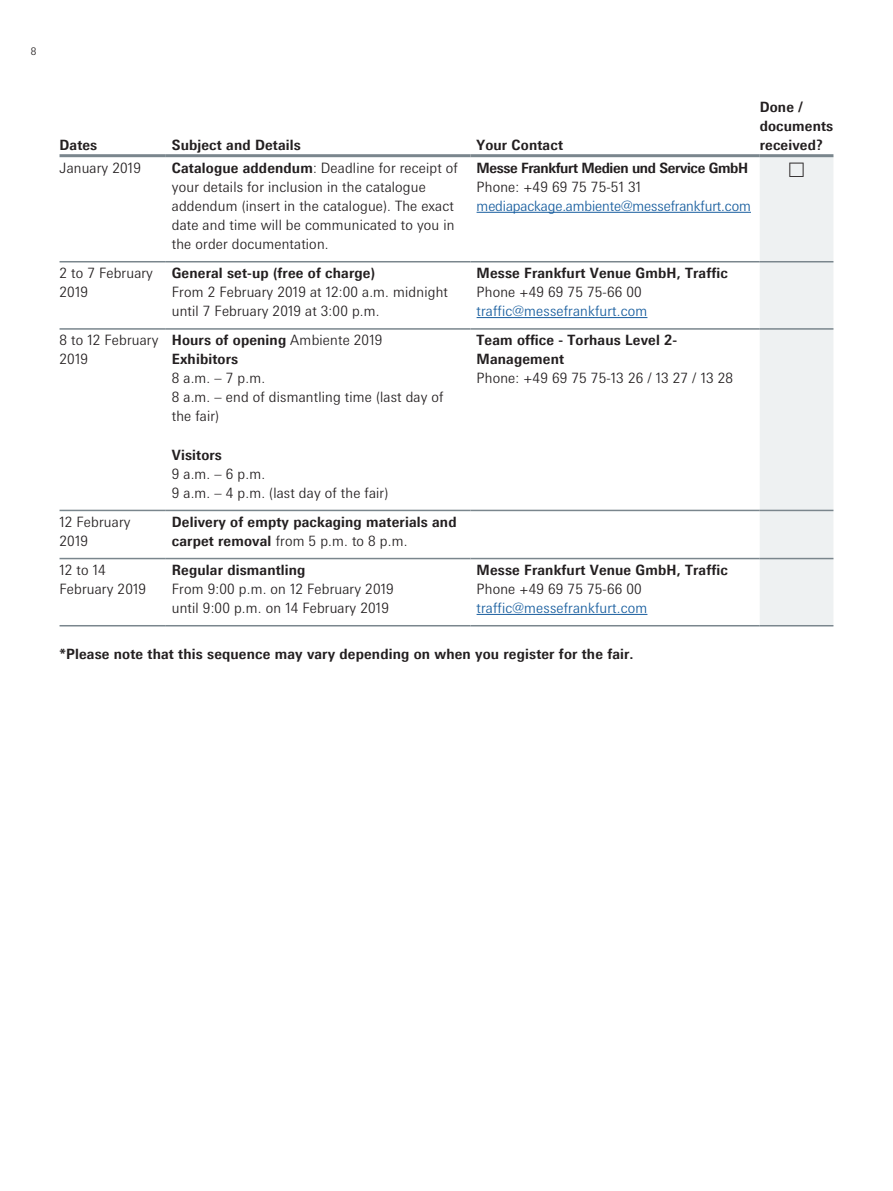
<style>
.page{position:relative;width:893px;height:1191px;background:#fff}
.page>*{position:absolute;margin:0;border:0;box-sizing:border-box;transform-origin:0 0}
.t1{font:300 14.25px/19px "Messe Univers";letter-spacing:.01em;color:#231f20}
.t2{font:700 14.25px/19px "Messe Univers";letter-spacing:.01em;color:#231f20}
.t3{font:300 14.25px "Messe Univers";letter-spacing:.01em;color:#175d9e}
.t4{font:300 14.25px "Messe Univers";letter-spacing:-.01em;color:#175d9e}
.t5{font:700 14.25px "Messe Univers";letter-spacing:-.025em;color:#231f20}
.t6{font:300 10.5px "Messe Univers";color:#231f20}
.s1{font-weight:700}
.s2{font-weight:300}
</style>
<div class="page">
<hr style="left:60px;top:261px;width:106px;height:1px;background:#7a868d">
<hr style="left:166px;top:261px;width:305px;height:1px;background:#7a868d">
<hr style="left:471px;top:261px;width:289px;height:1px;background:#7a868d">
<hr style="left:60px;top:328px;width:106px;height:2px;background:#7a868d">
<hr style="left:166px;top:328px;width:305px;height:2px;background:#7a868d">
<hr style="left:471px;top:328px;width:289px;height:2px;background:#7a868d">
<hr style="left:60px;top:509px;width:106px;height:2px;background:#7a868d">
<hr style="left:166px;top:509px;width:305px;height:2px;background:#7a868d">
<hr style="left:471px;top:509px;width:289px;height:2px;background:#7a868d">
<hr style="left:60px;top:558px;width:106px;height:1px;background:#7a868d">
<hr style="left:166px;top:558px;width:305px;height:1px;background:#7a868d">
<hr style="left:471px;top:558px;width:289px;height:1px;background:#7a868d">
<hr style="left:60px;top:625px;width:106px;height:1px;background:#7a868d">
<hr style="left:166px;top:625px;width:305px;height:1px;background:#7a868d">
<hr style="left:471px;top:625px;width:289px;height:1px;background:#7a868d">
<hr style="left:60px;top:154px;width:106px;height:3px;background:#7a868d">
<hr style="left:166px;top:154px;width:305px;height:3px;background:#7a868d">
<hr style="left:471px;top:154px;width:289px;height:3px;background:#7a868d">
<hr style="left:760px;top:154px;width:73px;height:3px;background:#7a868d">
<hr style="left:477px;top:212px;width:274px;height:1px;background:#175d9e">
<hr style="left:477px;top:317px;width:170px;height:1px;background:#175d9e">
<hr style="left:477px;top:614px;width:170px;height:1px;background:#175d9e">
<div style="left:760px;top:157px;width:73px;height:469px;background:#eef1f2"></div>
<p class="t6" style="left:31px;top:45px;width:7px">8</p>
<p class="t2" style="left:60px;top:135px;width:39px">Dates</p>
<p class="t2" style="left:172px;top:135px;width:130px">Subject and Details</p>
<p class="t2" style="left:477px;top:135px;width:88px">Your Contact</p>
<p class="t1" style="left:60px;top:158px;width:83px">January 2019</p>
<p class="t1" style="left:172px;top:158px;width:288px"><span class="s1">Catalogue addendum</span>: Deadline for receipt of your details for inclusion in the catalogue addendum (insert in the catalogue). The exact date and time will be communicated to you in the order documentation.</p>
<p class="t5" style="left:477px;top:159px;width:273px">Messe Frankfurt Medien und Service GmbH</p>
<p class="t1" style="left:477px;top:177px;width:166px">Phone: +49 69 75 75-51 31</p>
<p class="t4" style="left:477px;top:197px;width:276px">mediapackage.ambiente@messefrankfurt.com</p>
<p class="t1" style="left:60px;top:263px;width:95px">2 to 7 February<br>2019</p>
<p class="t2" style="left:172px;top:263px;width:205px">General set-up (free of charge)</p>
<p class="t1" style="left:172px;top:282px;width:278px">From 2 February 2019 at 12:00 a.m. midnight until 7 February 2019 at 3:00 p.m.</p>
<p class="t1" style="left:60px;top:330px;width:100px">8 to 12 February<br>2019</p>
<p class="t2" style="left:172px;top:330px;width:212px">Hours of opening <span class="s2">Ambiente 2019<br></span>Exhibitors</p>
<p class="t1" style="left:172px;top:368px;width:273px">8 a.m. – 7 p.m.<br>8 a.m. – end of dismantling time (last day of the fair)</p>
<p class="t2" style="left:172px;top:445px;width:52px">Visitors</p>
<p class="t1" style="left:172px;top:464px;width:218px">9 a.m. – 6 p.m.<br>9 a.m. – 4 p.m. (last day of the fair)</p>
<p class="t2" style="left:477px;top:263px;width:253px">Messe Frankfurt Venue GmbH, Traffic</p>
<p class="t1" style="left:477px;top:282px;width:167px">Phone +49 69 75 75-66 00</p>
<p class="t3" style="left:477px;top:302px;width:172px">traffic@messefrankfurt.com</p>
<p class="t2" style="left:477px;top:330px;width:202px">Team office - Torhaus Level 2-<br>Management</p>
<p class="t1" style="left:477px;top:368px;width:258px">Phone: +49 69 75 75-13 26 / 13 27 / 13 28</p>
<p class="t1" style="left:60px;top:512px;width:73px">12 February<br>2019</p>
<p class="t2" style="left:172px;top:512px;width:286px">Delivery of empty packaging materials and carpet removal <span class="s2">from 5 p.m. to 8 p.m.</span></p>
<p class="t1" style="left:60px;top:560px;width:88px">12 to 14<br>February 2019</p>
<p class="t2" style="left:172px;top:560px;width:135px">Regular dismantling</p>
<p class="t2" style="left:477px;top:560px;width:253px">Messe Frankfurt Venue GmbH, Traffic</p>
<p class="t1" style="left:477px;top:579px;width:167px">Phone +49 69 75 75-66 00</p>
<p class="t3" style="left:477px;top:599px;width:172px">traffic@messefrankfurt.com</p>
<p class="t2" style="left:60px;top:644px;width:576px">*Please note that this sequence may vary depending on when you register for the fair.</p>
<p class="t1" style="left:172px;top:579px;width:223px">From 9:00 p.m. on 12 February 2019 until 9:00 p.m. on 14 February 2019</p>
<p class="t2" style="left:760px;top:97px;width:75px">Done / documents received?</p>
</div>
